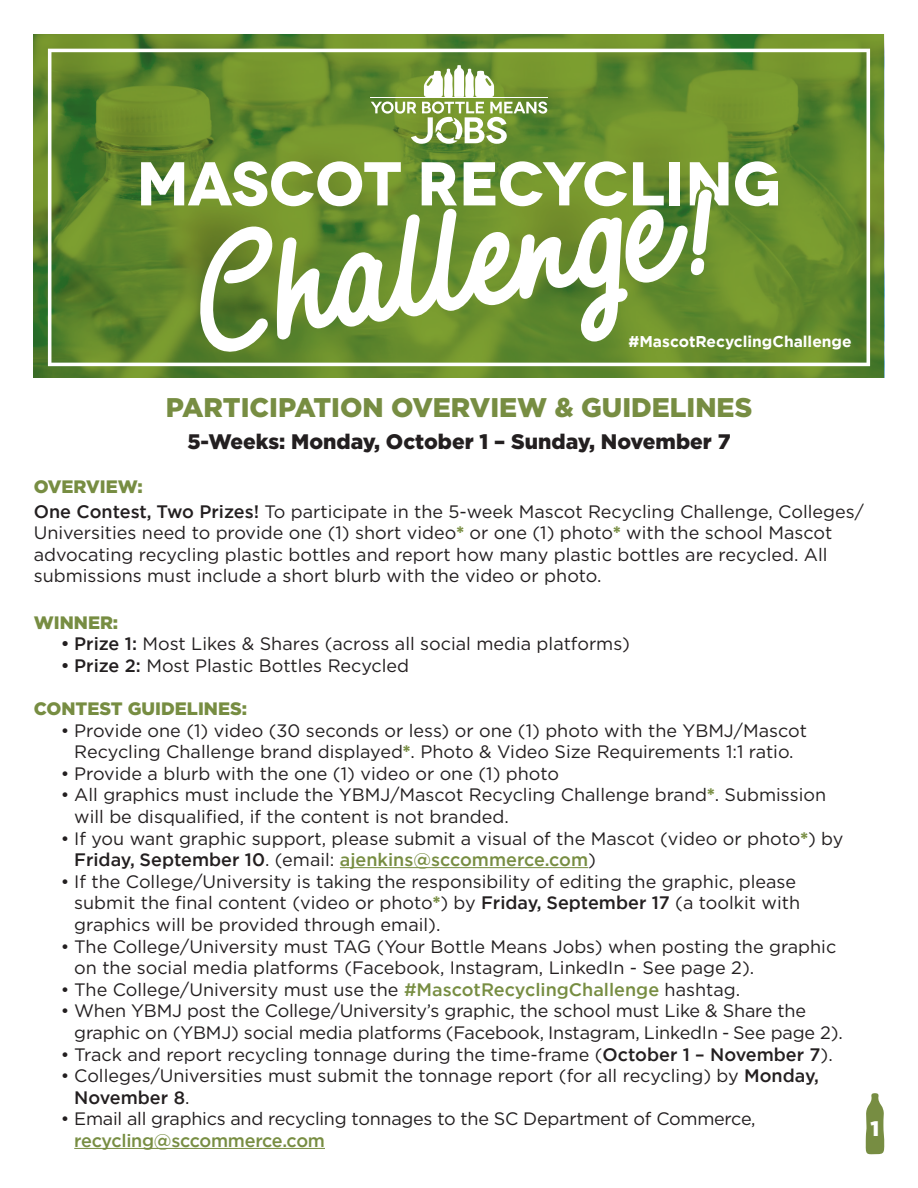
<style>
.page{position:relative;width:918px;height:1188px;background:#fff}
.page>*{position:absolute;margin:0;border:0;box-sizing:border-box;transform-origin:0 0}
.t1{font:900 27px "Gotham";color:#778d42}
.t2{font:900 21px "Gotham";color:#231f20}
.t3{font:900 21px "Gotham";color:#fff}
.t4{font:18px/21.6px "Gotham";color:#231f20}
.t5{font:900 18px "Gotham";color:#778d42}
.t6{font:700 15.6px "Gotham";color:#fff}
.s1{font-weight:900;color:#778d42}
.s2{font-weight:500}
.s3{font-weight:500;color:#778d42}
</style>
<div class="page">
<svg style="left:865px;top:1093px;width:20px;height:61px"></svg>
<hr style="left:340px;top:867px;width:248px;height:1px;background:#778d42">
<hr style="left:74px;top:1148px;width:251px;height:1px;background:#778d42">
<img style="left:34px;top:34px;width:850px;height:344px">
<svg style="left:48px;top:49px;width:822px;height:317px;background:#6d9138"></svg>
<svg style="left:735px;top:161px;width:43px;height:45px"></svg>
<svg style="left:141px;top:161px;width:588px;height:192px"></svg>
<hr style="left:370px;top:97px;width:178px;height:1px;background:#fff">
<svg style="left:371px;top:65px;width:176px;height:79px"></svg>
<p class="t6" style="left:629px;top:331px;width:225px">#MascotRecyclingChallenge</p>
<p class="t1" style="left:166px;top:389px;width:588px">PARTICIPATION OVERVIEW &amp; GUIDELINES</p>
<p class="t2" style="left:187px;top:427px;width:545px">5-Weeks: Monday, October 1 – Sunday, November 7</p>
<p class="t4" style="left:34px;top:474px;width:832px;line-height:24.6px"><span class="s1">OVERVIEW:<br></span><span class="s2">One Contest, Two Prizes!</span> To participate in the 5-week Mascot Recycling Challenge, Colleges/</p>
<p class="t4" style="left:34px;top:522px;width:800px">Universities need to provide one (1) short video<span class="s1">*</span> or one (1) photo<span class="s1">*</span> with the school Mascot advocating recycling plastic bottles and report how many plastic bottles are recycled. All submissions must include a short blurb with the video or photo.</p>
<p class="t5" style="left:34px;top:610px;width:86px">WINNER:</p>
<p class="t4" style="left:61px;top:633px;width:571px"><span class="s2">• Prize 1:</span> Most Likes &amp; Shares (across all social media platforms)</p>
<p class="t4" style="left:61px;top:654px;width:350px"><span class="s2">• Prize 2:</span> Most Plastic Bottles Recycled</p>
<p class="t5" style="left:34px;top:696px;width:215px">CONTEST GUIDELINES:</p>
<p class="t4" style="left:61px;top:719px;width:748px;text-align:center">• Provide one (1) video (30 seconds or less) or one (1) photo with the YBMJ/Mascot<br>Recycling Challenge brand displayed<span class="s1">*</span>. Photo &amp; Video Size Requirements 1:1 ratio.</p>
<p class="t4" style="left:61px;top:762px;width:500px">• Provide a blurb with the one (1) video or one (1) photo</p>
<p class="t4" style="left:74px;top:784px;width:753px;text-indent:-14px">• All graphics must include the YBMJ/Mascot Recycling Challenge brand<span class="s1">*</span>. Submission will be disqualified, if the content is not branded.</p>
<p class="t4" style="left:74px;top:827px;width:771px;text-indent:-14px">• If you want graphic support, please submit a visual of the Mascot (video or photo<span class="s1">*</span>) by<br><span class="s2">Friday, September 10</span>. (email: <span class="s3">ajenkins@sccommerce.com</span>)</p>
<p class="t4" style="left:74px;top:870px;width:727px;text-indent:-14px">• If the College/University is taking the responsibility of editing the graphic, please submit the final content (video or photo<span class="s1">*</span>) by <span class="s2">Friday, September 17</span> (a toolkit with graphics will be provided through email).</p>
<p class="t4" style="left:74px;top:935px;width:764px;text-indent:-14px">• The College/University must TAG (Your Bottle Means Jobs) when posting the graphic on the social media platforms (Facebook, Instagram, LinkedIn - See page 2).</p>
<p class="t4" style="left:61px;top:978px;width:681px">• The College/University must use the <span class="s3">#MascotRecyclingChallenge</span> hashtag.</p>
<p class="t4" style="left:74px;top:1000px;width:770px;text-indent:-14px">• When YBMJ post the College/University’s graphic, the school must Like &amp; Share the graphic on (YBMJ) social media platforms (Facebook, Instagram, LinkedIn - See page 2).</p>
<p class="t4" style="left:61px;top:1043px;width:774px">• Track and report recycling tonnage during the time-frame (<span class="s2">October 1 – November 7</span>).</p>
<p class="t4" style="left:74px;top:1065px;width:746px;text-indent:-14px">• Colleges/Universities must submit the tonnage report (for all recycling) by <span class="s2">Monday,<br>November 8</span>.</p>
<p class="t4" style="left:74px;top:1108px;width:683px;text-indent:-14px">• Email all graphics and recycling tonnages to the SC Department of Commerce, <span class="s3">recycling@sccommerce.com</span></p>
<p class="t3" style="left:871px;top:1114px;width:10px">1</p>
</div>
